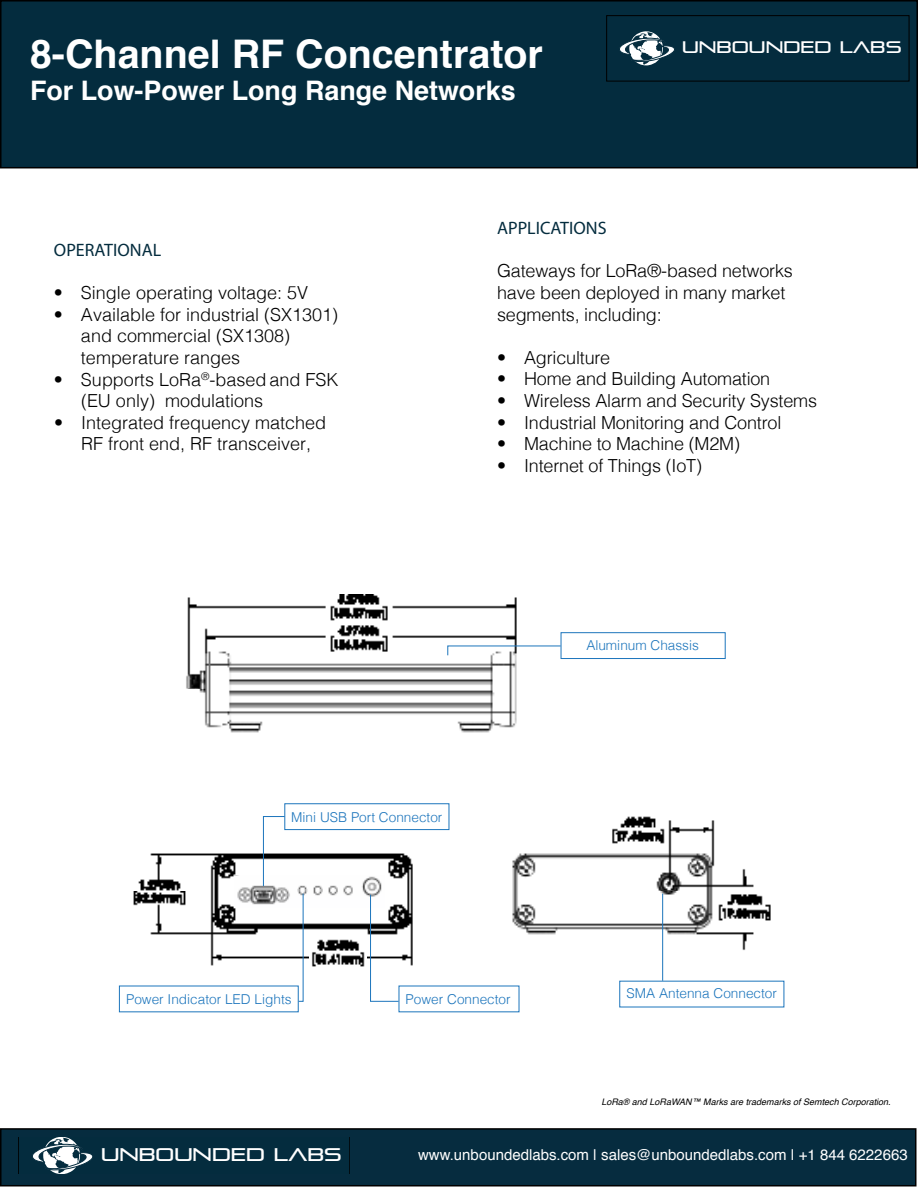
<style>
.page{position:relative;width:918px;height:1188px;background:#fff}
.page>*{position:absolute;margin:0;border:0;box-sizing:border-box;transform-origin:0 0}
.t1{font:700 39.45px "Helvetica";color:#fff}
.t2{font:700 26.85px "Helvetica";color:#fff}
.t3{font:18.3px "Pirulen Rg";color:#fff}
.t4{font:300 18px/21.6px "Helvetica";letter-spacing:-.01em;color:#000}
.t5{font:18px "Myriad Pro";color:#042c3e}
.t6{font:16.65px "Pirulen Rg";color:#fff}
.t7{font:15px "Helvetica";color:#fff}
.t8{font:300 13.65px "Helvetica";color:#1c75bc}
.t9{font:italic 9px "Helvetica";color:#000}
</style>
<div class="page">
<img style="left:133px;top:816px;width:312px;height:150px">
<img style="left:512px;top:816px;width:260px;height:165px">
<div style="left:284px;top:803px;width:165px;height:27px;border:1px solid #1c75bc"></div>
<hr style="left:662px;top:894px;width:1px;height:87px;background:#1c75bc">
<img style="left:235px;top:876px;width:150px;height:32px">
<img style="left:186px;top:594px;width:331px;height:139px">
<div style="left:561px;top:632px;width:165px;height:27px;border:1px solid #1c75bc"></div>
<svg style="left:447px;top:645px;width:114px;height:11px"></svg>
<svg style="left:263px;top:816px;width:22px;height:71px"></svg>
<svg style="left:370px;top:894px;width:29px;height:108px"></svg>
<img style="left:309px;top:933px;width:58px;height:34px">
<img style="left:269px;top:944px;width:40px;height:22px">
<svg style="left:298px;top:893px;width:6px;height:109px"></svg>
<div style="left:1px;top:1px;width:916px;height:167px;background:#042c3e"></div>
<div style="left:0;top:0;width:918px;height:168px;border:2px solid #000"></div>
<div style="left:607px;top:15px;width:302px;height:66px;border:1px solid #000"></div>
<svg style="left:619px;top:31px;width:56px;height:34px"></svg>
<div style="left:1px;top:1129px;width:915px;height:57px;background:#062c3f"></div>
<div style="left:0;top:1128px;width:916px;height:58px;border:2px solid #000"></div>
<svg style="left:18px;top:1138px;width:332px;height:36px"></svg>
<h1 class="t1" style="left:30px;top:22px;width:514px">8-Channel RF Concentrator</h1>
<h2 class="t2" style="left:30px;top:69px;width:487px">For Low-Power Long Range Networks</h2>
<h1 class="t1" style="left:33px;top:30px;width:514px">8-Channel RF Concentrator</h1>
<h2 class="t2" style="left:33px;top:77px;width:487px">For Low-Power Long Range Networks</h2>
<p class="t6" style="left:682px;top:38px;width:221px">UNBOUNDED LABS</p>
<p class="t5" style="left:54px;top:239px;width:109px">OPERATIONAL</p>
<p class="t4" style="left:54px;top:281px;width:256px">• Single operating voltage: 5V</p>
<p class="t4" style="left:81px;top:302px;width:259px;text-indent:-27px">• Available for industrial (SX1301) and commercial (SX1308) temperature ranges</p>
<p class="t4" style="left:81px;top:367px;width:259px;text-indent:-27px">• Supports LoRa<sup>®</sup>-based and FSK (EU only) modulations</p>
<p class="t4" style="left:81px;top:410px;width:247px;text-indent:-27px">• Integrated frequency matched<br>RF front end, RF transceiver,</p>
<p class="t5" style="left:497px;top:217px;width:111px">APPLICATIONS</p>
<p class="t4" style="left:497px;top:259px;width:297px">Gateways for LoRa®-based networks have been deployed in many market segments, including:</p>
<p class="t4" style="left:497px;top:345px;width:115px">• Agriculture</p>
<p class="t4" style="left:497px;top:367px;width:275px">• Home and Building Automation</p>
<p class="t4" style="left:497px;top:389px;width:321px">• Wireless Alarm and Security Systems</p>
<p class="t4" style="left:497px;top:410px;width:286px">• Industrial Monitoring and Control</p>
<p class="t4" style="left:497px;top:432px;width:244px">• Machine to Machine (M2M)</p>
<p class="t4" style="left:497px;top:453px;width:206px">• Internet of Things (IoT)</p>
<p class="t8" style="left:291px;top:805px;width:153px">Mini USB Port Connector</p>
<p class="t8" style="left:586px;top:634px;width:114px">Aluminum Chassis</p>
<p class="t8" style="left:126px;top:987px;width:167px">Power Indicator LED Lights</p>
<p class="t8" style="left:406px;top:987px;width:107px">Power Connector</p>
<p class="t8" style="left:627px;top:982px;width:152px">SMA Antenna Connector</p>
<p class="t9" style="left:601px;top:1095px;width:291px">LoRa® and LoRaWAN™ Marks are trademarks of Semtech Corporation.</p>
<p class="t3" style="left:101px;top:1144px;width:242px">UNBOUNDED LABS</p>
<p class="t7" style="left:418px;top:1144px;width:491px">www.unboundedlabs.com | sales@unboundedlabs.com | +1 844 6222663</p>
<p class="t7" style="left:443px;top:1144px;width:449px">www. ccamsmart.com | sales@occamsmart.com | +1 813 3346472</p>
</div>
